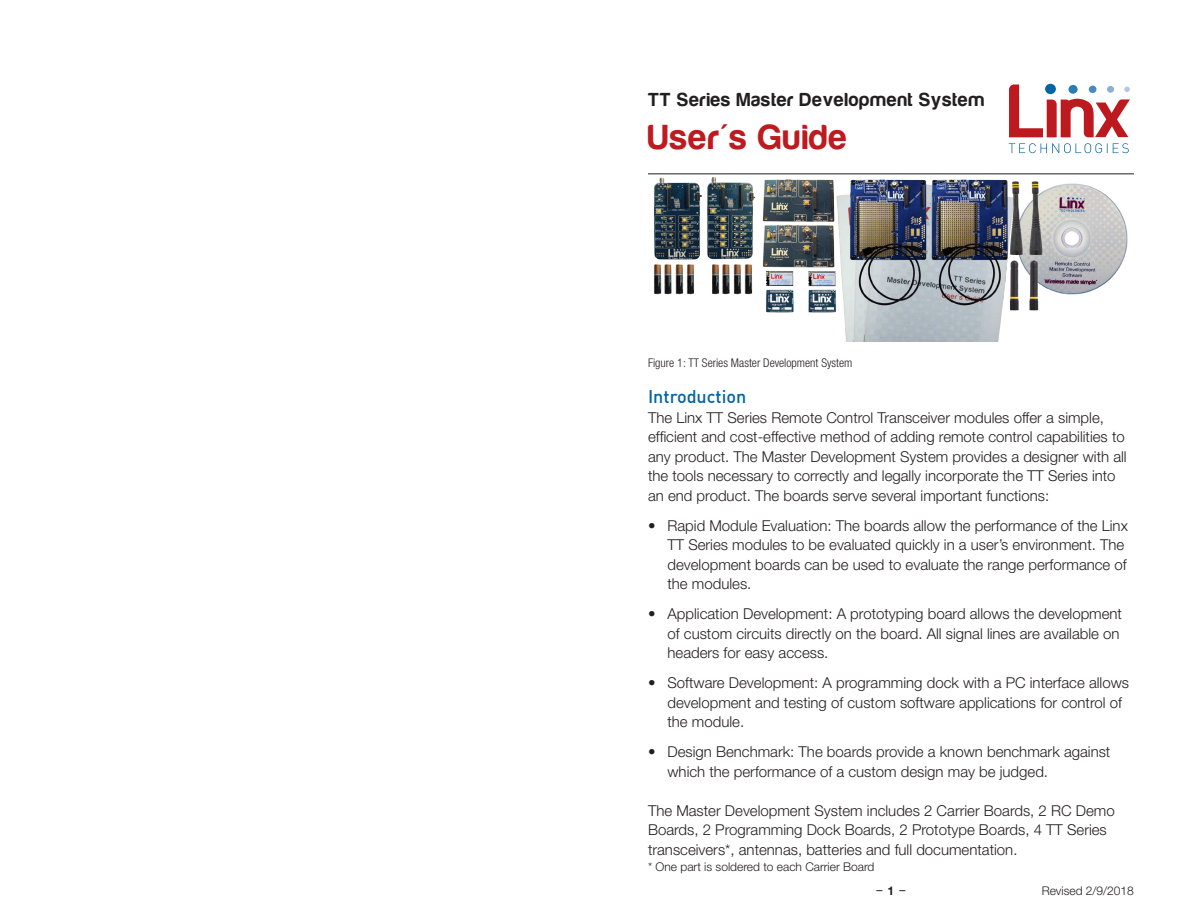
<style>
.page{position:relative;width:1188px;height:918px;background:#fff}
.page>*{position:absolute;margin:0;border:0;box-sizing:border-box;transform-origin:0 0}
.t1{font:36px "Harabara";letter-spacing:.05em;color:#bd1b20}
.t2{font:19.5px "Harabara";letter-spacing:.05em;color:#231f20}
.t3{font:500 18px "DIN Offc";color:#0065a4}
.t4{font:300 15px/19.5px "Helvetica Neue";color:#231f20}
.t5{font:300 12px "Helvetica Neue";color:#231f20}
.t6{font:300 condensed 12px "Helvetica Neue";color:#231f20}
.t7{font:12px "Helvetica Neue";color:#231f20}
.t8{font:700 12px "Helvetica Neue";color:#231f20}
</style>
<div class="page">
<svg style="left:1009px;top:143px;width:120px;height:10px"></svg>
<svg style="left:1009px;top:84px;width:121px;height:53px"></svg>
<div style="left:1107px;top:86px;width:7px;height:7px;background:#8baed4;border-radius:50%"></div>
<div style="left:1089px;top:86px;width:7px;height:7px;background:#498abe;border-radius:50%"></div>
<div style="left:1068px;top:85px;width:10px;height:9px;background:#2a7eb6;border-radius:50%"></div>
<div style="left:1045px;top:84px;width:11px;height:10px;background:#0065a4;border-radius:50%"></div>
<hr style="left:648px;top:174px;width:486px;height:1px;background:#231f20">
<img style="left:654px;top:177px;width:474px;height:164px">
<h2 class="t2" style="left:648px;top:93px;width:338px">TT Series Master Development System</h2>
<h1 class="t1" style="left:648px;top:124px;width:200px">User's Guide</h1>
<p class="t6" style="left:648px;top:358px;width:206px">Figure 1: TT Series Master Development System</p>
<p class="t3" style="left:648px;top:390px;width:100px">Introduction</p>
<p class="t4" style="left:648px;top:409px;width:480px">The Linx TT Series Remote Control Transceiver modules offer a simple, efficient and cost-effective method of adding remote control capabilities to any product. The Master Development System provides a designer with all the tools necessary to correctly and legally incorporate the TT Series into an end product. The boards serve several important functions:</p>
<p class="t4" style="left:668px;top:515px;width:462px;text-indent:-20px">•฀ Rapid Module Evaluation: The boards allow the performance of the Linx TT Series modules to be evaluated quickly in a user’s environment. The development boards can be used to evaluate the range performance of the modules.</p>
<p class="t4" style="left:668px;top:604px;width:456px;text-indent:-20px">•฀ Application Development: A prototyping board allows the development of custom circuits directly on the board. All signal lines are available on headers for easy access.</p>
<p class="t4" style="left:668px;top:673px;width:463px;text-indent:-20px">•฀ Software Development: A programming dock with a PC interface allows development and testing of custom software applications for control of the module.</p>
<p class="t4" style="left:668px;top:742px;width:444px;text-indent:-20px">•฀ Design Benchmark: The boards provide a known benchmark against which the performance of a custom design may be judged.</p>
<p class="t4" style="left:648px;top:802px;width:468px">The Master Development System includes 2 Carrier Boards, 2 RC Demo<br>Boards, 2 Programming Dock Boards, 2 Prototype Boards, 4 TT Series transceivers*, antennas, batteries and full documentation.</p>
<p class="t5" style="left:648px;top:862px;width:228px">* One part is soldered to each Carrier Board</p>
<p class="t8" style="left:888px;top:886px;width:8px">1</p>
<p class="t7" style="left:877px;top:882px;width:30px">– –</p>
<p class="t5" style="left:1042px;top:886px;width:94px">Revised 2/9/2018</p>
</div>
